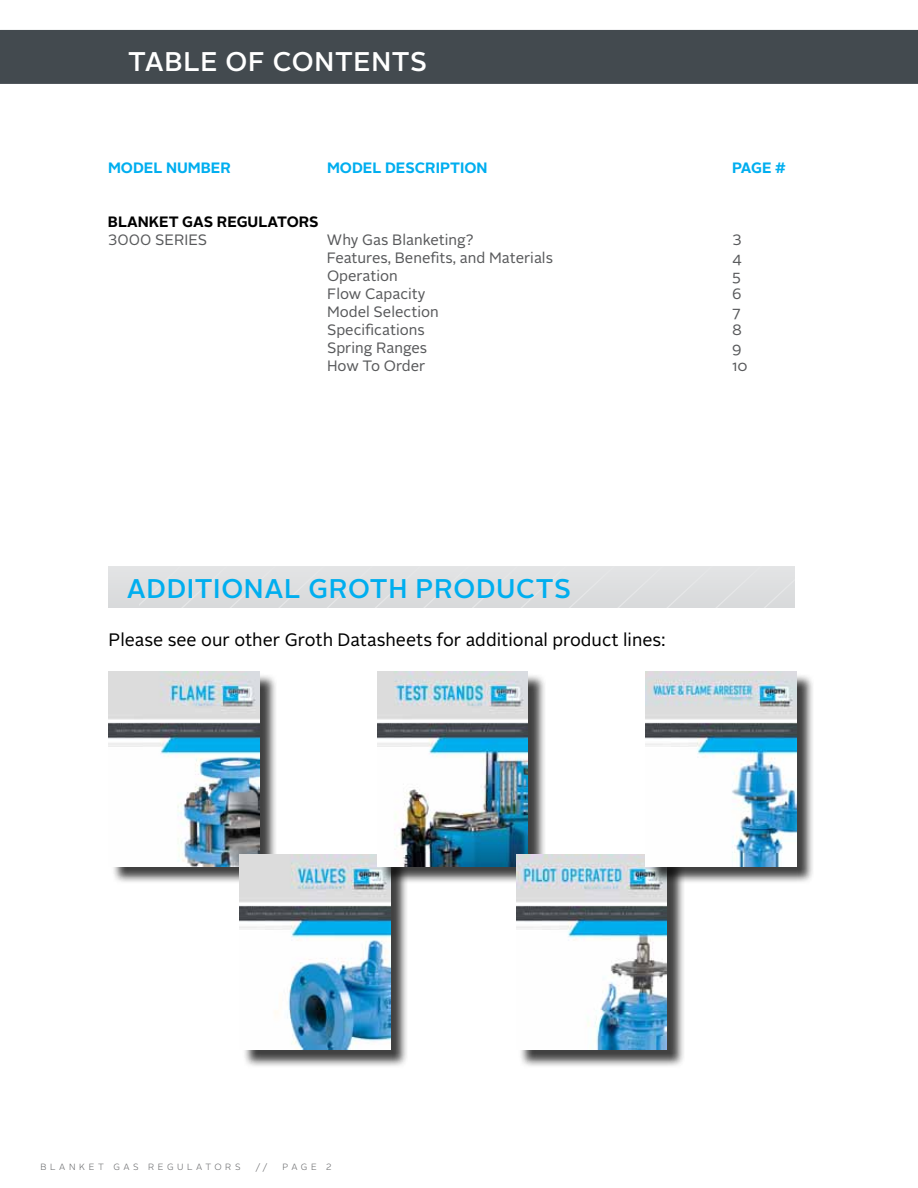
<style>
.page{position:relative;width:918px;height:1188px;background:#fff}
.page>*{position:absolute;margin:0;border:0;box-sizing:border-box;transform-origin:0 0}
.t1{font:500 27px "Alright Sans";letter-spacing:.025em;color:#00aeef}
.t2{font:500 27px "Alright Sans";letter-spacing:.025em;color:#fff}
.t3{font:18px "Alright Sans";color:#000}
.t4{font:15px "Alright Sans";color:#58595b}
.t5{font:700 15px "Alright Sans";color:#00aeef}
.t6{font:700 15px "Alright Sans";color:#000}
.t7{font:300 9px "Alright Sans";letter-spacing:.4em;color:#636466}
</style>
<div class="page">
<div style="left:0;top:30px;width:918px;height:54px;background:#434a4f"></div>
<div style="left:108px;top:567px;width:686px;height:40px;background:#dddfe0"></div>
<div style="left:111px;top:673px;width:167px;height:212px;background:#000;opacity:.75"></div>
<img style="left:109px;top:671px;width:150px;height:195px">
<div style="left:242px;top:857px;width:167px;height:211px;background:#000;opacity:.75"></div>
<img style="left:240px;top:855px;width:150px;height:195px">
<div style="left:379px;top:673px;width:167px;height:212px;background:#000;opacity:.75"></div>
<img style="left:377px;top:671px;width:151px;height:195px">
<div style="left:519px;top:857px;width:166px;height:211px;background:#000;opacity:.75"></div>
<img style="left:516px;top:855px;width:151px;height:195px">
<div style="left:648px;top:673px;width:167px;height:212px;background:#000;opacity:.75"></div>
<img style="left:646px;top:671px;width:150px;height:195px">
<h1 class="t2" style="left:128px;top:43px;width:300px">TABLE OF CONTENTS</h1>
<p class="t5" style="left:108px;top:158px;width:124px">MODEL NUMBER</p>
<p class="t5" style="left:327px;top:158px;width:160px">MODEL DESCRIPTION</p>
<p class="t5" style="left:732px;top:158px;width:55px">PAGE #</p>
<p class="t6" style="left:108px;top:212px;width:11px">BLA</p>
<p class="t6" style="left:138px;top:212px;width:56px">NKET GAS</p>
<p class="t6" style="left:217px;top:212px;width:12px">REGULATORS</p>
<p class="t4" style="left:108px;top:230px;width:96px">3000 Series</p>
<p class="t4" style="left:327px;top:230px;width:148px">Why Gas Blanketing?</p>
<p class="t4" style="left:732px;top:230px;width:11px">3</p>
<p class="t4" style="left:327px;top:248px;width:228px">Features, Benefits, and Materials</p>
<p class="t4" style="left:732px;top:248px;width:11px">4</p>
<p class="t4" style="left:327px;top:266px;width:72px">Operation</p>
<p class="t4" style="left:732px;top:266px;width:10px">5</p>
<p class="t4" style="left:327px;top:284px;width:100px">Flow Capacity</p>
<p class="t4" style="left:732px;top:284px;width:11px">6</p>
<p class="t4" style="left:327px;top:302px;width:113px">Model Selection</p>
<p class="t4" style="left:732px;top:302px;width:10px">7</p>
<p class="t4" style="left:327px;top:320px;width:99px">Specifications</p>
<p class="t4" style="left:732px;top:320px;width:11px">8</p>
<p class="t4" style="left:327px;top:338px;width:102px">Spring Ranges</p>
<p class="t4" style="left:732px;top:338px;width:11px">9</p>
<p class="t4" style="left:327px;top:356px;width:100px">How To Order</p>
<p class="t4" style="left:732px;top:356px;width:17px">10</p>
<h1 class="t1" style="left:127px;top:570px;width:446px">ADDITIONAL GROTH PRODUCTS</h1>
<p class="t3" style="left:109px;top:628px;width:558px">Please see our other Groth Datasheets for additional product lines:</p>
<p class="t7" style="left:40px;top:1161px;width:202px">BLANKET GAS REGULATORS</p>
<p class="t7" style="left:256px;top:1161px;width:13px">/ /</p>
<p class="t7" style="left:283px;top:1161px;width:51px">PAGE 2</p>
</div>
